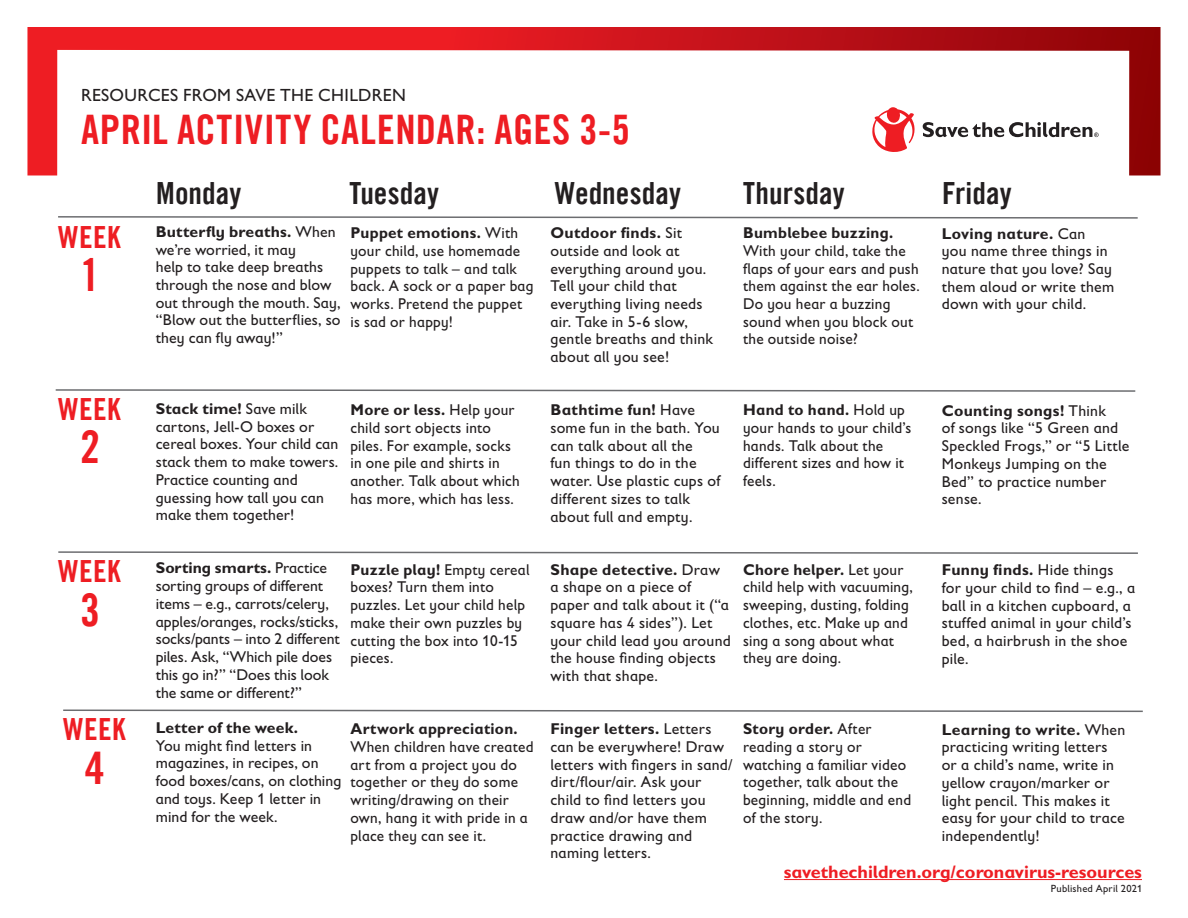
<style>
.page{position:relative;width:1188px;height:918px;background:#fff}
.page>*{position:absolute;margin:0;border:0;box-sizing:border-box;transform-origin:0 0}
.t1{font:45px "Trade Gothic LT Com Bd Cn 20";color:#ee1d23}
.t2{font:40.8px "Trade Gothic LT Com Bd Cn 20";letter-spacing:.015em;color:#ee1d23}
.t3{font:30.6px "Trade Gothic LT Com Bd Cn 20";letter-spacing:.005em;color:#231f20}
.t4{font:30.6px "Trade Gothic LT Com Bd Cn 20";letter-spacing:.015em;color:#ee1d23}
.t5{font:700 18px "Gill Sans Infant Std";color:#ee1d23}
.t6{font:17.7px "Gill Sans Infant Std";letter-spacing:.02em;color:#231f20}
.t7{font:15.75px/17.7px "Gill Sans Infant Std";letter-spacing:.015em;color:#231f20}
.t8{font:15.75px/17.7px "Gill Sans Infant Std";letter-spacing:-.005em;color:#231f20}
.t9{font:700 15.75px "Gill Sans Infant Std";letter-spacing:.02em;color:#231f20}
.t10{font:10.5px "Gill Sans Infant Std";letter-spacing:.02em;color:#231f20}
.s1{font-weight:700}
</style>
<div class="page">
<svg style="left:27px;top:27px;width:1134px;height:149px"></svg>
<svg style="left:872px;top:107px;width:44px;height:46px"></svg>
<svg style="left:923px;top:122px;width:176px;height:15px"></svg>
<svg style="left:58px;top:216px;width:1080px;height:3px"></svg>
<svg style="left:55px;top:389px;width:1081px;height:3px"></svg>
<svg style="left:58px;top:551px;width:1080px;height:3px"></svg>
<svg style="left:63px;top:709px;width:1080px;height:4px"></svg>
<hr style="left:784px;top:879px;width:358px;height:1px;background:#ee1d23">
<p class="t6" style="left:81px;top:84px;width:327px">RESOURCES FROM SAVE THE CHILDREN</p>
<h2 class="t2" style="left:81px;top:104px;width:550px">APRIL ACTIVITY CALENDAR: AGES 3-5</h2>
<h3 class="t4" style="left:58px;top:218px;width:64px">WEEK</h3>
<h1 class="t1" style="left:80px;top:248px;width:21px">1</h1>
<h3 class="t4" style="left:58px;top:390px;width:64px">WEEK</h3>
<h1 class="t1" style="left:80px;top:420px;width:21px">2</h1>
<h3 class="t4" style="left:58px;top:553px;width:64px">WEEK</h3>
<h1 class="t1" style="left:80px;top:582px;width:21px">3</h1>
<h3 class="t4" style="left:63px;top:711px;width:64px">WEEK</h3>
<h1 class="t1" style="left:85px;top:740px;width:21px">4</h1>
<h3 class="t3" style="left:156px;top:174px;width:87px">Monday</h3>
<h3 class="t3" style="left:350px;top:174px;width:91px">Tuesday</h3>
<h3 class="t3" style="left:555px;top:174px;width:128px">Wednesday</h3>
<h3 class="t3" style="left:743px;top:174px;width:103px">Thursday</h3>
<h3 class="t3" style="left:942px;top:174px;width:71px">Friday</h3>
<p class="t7" style="left:156px;top:223px;width:186px"><span class="s1">Butterfly breaths.</span> When we’re worried, it may<br>help to take deep breaths through the nose and blow out through the mouth. Say, “Blow out the butterflies, so they can fly away!”</p>
<p class="t7" style="left:350px;top:224px;width:185px"><span class="s1">Puppet emotions.</span> With your child, use homemade puppets to talk – and talk back. A sock or a paper bag works. Pretend the puppet is sad or happy!</p>
<p class="t7" style="left:550px;top:224px;width:164px"><span class="s1">Outdoor finds.</span> Sit outside and look at everything around you.<br>Tell your child that everything living needs air. Take in 5-6 slow, gentle breaths and think about all you see!</p>
<p class="t7" style="left:550px;top:401px;width:171px"><span class="s1">Bathtime fun!</span> Have some fun in the bath. You can talk about all the<br>fun things to do in the water. Use plastic cups of different sizes to talk about full and empty.</p>
<p class="t7" style="left:550px;top:561px;width:182px"><span class="s1">Shape detective.</span> Draw a shape on a piece of paper and talk about it (“a square has 4 sides”). Let your child lead you around the house finding objects with that shape.</p>
<p class="t7" style="left:550px;top:720px;width:184px"><span class="s1">Finger letters.</span> Letters can be everywhere! Draw letters with fingers in sand/ dirt/flour/air. Ask your child to find letters you draw and/or have them practice drawing and naming letters.</p>
<p class="t9" style="left:743px;top:224px;width:152px">Bumblebee buzzing.</p>
<p class="t7" style="left:743px;top:242px;width:178px">With your child, take the flaps of your ears and push them against the ear holes.<br>Do you hear a buzzing sound when you block out the outside noise?</p>
<p class="t7" style="left:942px;top:224px;width:174px"><span class="s1">Loving nature.</span> Can<br>you name three things in nature that you love? Say them aloud or write them down with your child.</p>
<p class="t7" style="left:156px;top:400px;width:184px"><span class="s1">Stack time!</span> Save milk cartons, Jell-O boxes or cereal boxes. Your child can stack them to make towers.<br>Practice counting and guessing how tall you can make them together!</p>
<p class="t8" style="left:156px;top:559px;width:185px"><span class="s1">Sorting smarts.</span> Practice sorting groups of different items – e.g., carrots/celery, apples/oranges, rocks/sticks, socks/pants – into 2 different piles. Ask, “Which pile does this go in?” “Does this look the same or different?”</p>
<p class="t9" style="left:156px;top:718px;width:144px">Letter of the week.</p>
<p class="t7" style="left:156px;top:736px;width:187px">You might find letters in magazines, in recipes, on food boxes/cans, on clothing and toys. Keep 1 letter in mind for the week.</p>
<p class="t7" style="left:350px;top:401px;width:171px"><span class="s1">More or less.</span> Help your child sort objects into piles. For example, socks in one pile and shirts in another. Talk about which has more, which has less.</p>
<p class="t7" style="left:743px;top:401px;width:170px"><span class="s1">Hand to hand.</span> Hold up your hands to your child’s hands. Talk about the different sizes and how it feels.</p>
<p class="t7" style="left:942px;top:402px;width:189px"><span class="s1">Counting songs!</span> Think<br>of songs like “5 Green and<br>Speckled Frogs,” or “5 Little<br>Monkeys Jumping on the<br>Bed” to practice number sense.</p>
<p class="t7" style="left:350px;top:561px;width:181px"><span class="s1">Puzzle play!</span> Empty cereal boxes? Turn them into puzzles. Let your child help make their own puzzles by cutting the box into 10-15 pieces.</p>
<p class="t7" style="left:743px;top:561px;width:171px"><span class="s1">Chore helper.</span> Let your child help with vacuuming, sweeping, dusting, folding clothes, etc. Make up and sing a song about what they are doing.</p>
<p class="t7" style="left:942px;top:561px;width:195px"><span class="s1">Funny finds.</span> Hide things for your child to find – e.g., a ball in a kitchen cupboard, a stuffed animal in your child’s bed, a hairbrush in the shoe pile.</p>
<p class="t7" style="left:743px;top:720px;width:170px"><span class="s1">Story order.</span> After reading a story or watching a familiar video together, talk about the beginning, middle and end of the story.</p>
<p class="t9" style="left:350px;top:720px;width:169px">Artwork appreciation.</p>
<p class="t7" style="left:350px;top:738px;width:185px">When children have created art from a project you do together or they do some writing/drawing on their own, hang it with pride in a place they can see it.</p>
<p class="t7" style="left:942px;top:720px;width:185px"><span class="s1">Learning to write.</span> When practicing writing letters or a child’s name, write in yellow crayon/marker or light pencil. This makes it easy for your child to trace independently!</p>
<p class="t5" style="left:784px;top:861px;width:360px">savethechildren.org/coronavirus-resources</p>
<p class="t10" style="left:1051px;top:882px;width:93px">Published April 2021</p>
</div>
